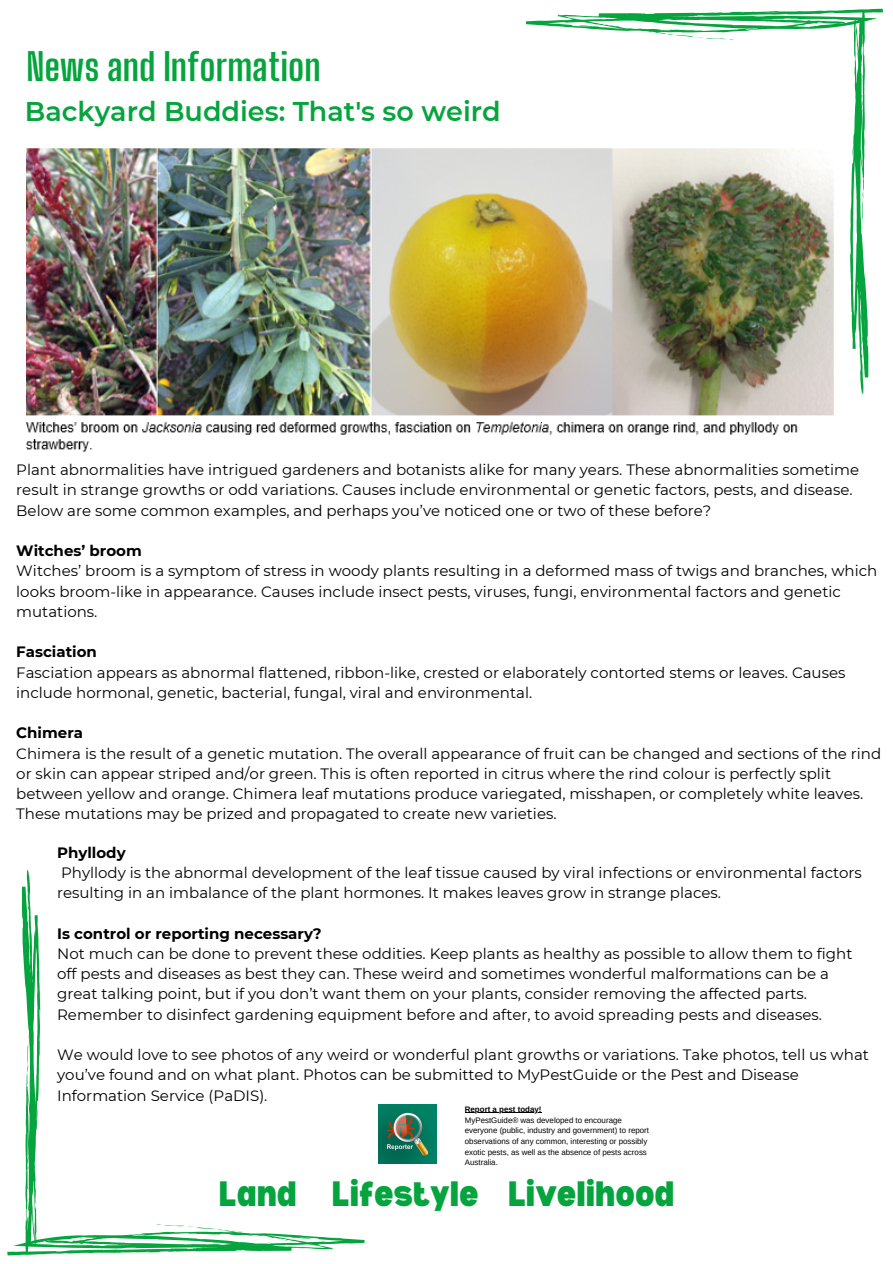
<style>
.page{position:relative;width:893px;height:1264px;background:#fff}
.page>*{position:absolute;margin:0;border:0;box-sizing:border-box;transform-origin:0 0}
.t1{font:700 37.5px "Big Shoulders Display";color:#06a43e}
.t2{font:900 semi-condensed 34.5px "Bernoru";color:#06a43e}
.t3{font:600 27px "Montserrat";color:#06a43e}
.t4{font:15px/20.2px "Montserrat";color:#000}
.t5{font:7.95px/10.6px "Arimo";color:#000}
.t6{font:700 7.95px "Arimo";color:#000}
.s1{font-weight:700}
</style>
<div class="page">
<svg style="left:526px;top:9px;width:357px;height:386px"></svg>
<svg style="left:7px;top:869px;width:357px;height:386px"></svg>
<img style="left:378px;top:1104px;width:59px;height:59px">
<img style="left:27px;top:147px;width:808px;height:305px">
<hr style="left:465px;top:1112px;width:76px;height:1px;background:#000">
<p class="t1" style="left:27px;top:44px;width:296px">News and Information</p>
<h3 class="t3" style="left:25px;top:95px;width:477px">Backyard Buddies: That's so weird</h3>
<h3 class="t4" style="left:16px;top:459px;width:844px">Plant abnormalities have intrigued gardeners and botanists alike for many years. These abnormalities sometime result in strange growths or odd variations. Causes include environmental or genetic factors, pests, and disease.<br>Below are some common examples, and perhaps you’ve noticed one or two of these before?</h3>
<h3 class="t4" style="left:16px;top:540px;width:862px"><span class="s1">Witches’ broom<br></span>Witches’ broom is a symptom of stress in woody plants resulting in a deformed mass of twigs and branches, which looks broom-like in appearance. Causes include insect pests, viruses, fungi, environmental factors and genetic mutations.</h3>
<h3 class="t4" style="left:16px;top:642px;width:830px"><span class="s1">Fasciation<br></span>Fasciation appears as abnormal flattened, ribbon-like, crested or elaborately contorted stems or leaves. Causes include hormonal, genetic, bacterial, fungal, viral and environmental.</h3>
<h3 class="t4" style="left:16px;top:723px;width:866px"><span class="s1">Chimera<br></span>Chimera is the result of a genetic mutation. The overall appearance of fruit can be changed and sections of the rind or skin can appear striped and/or green. This is often reported in citrus where the rind colour is perfectly split between yellow and orange. Chimera leaf mutations produce variegated, misshapen, or completely white leaves.<br>These mutations may be prized and propagated to create new varieties.</h3>
<p class="t4" style="left:57px;top:842px;width:806px"><span class="s1">Phyllody<br></span>Phyllody is the abnormal development of the leaf tissue caused by viral infections or environmental factors resulting in an imbalance of the plant hormones. It makes leaves grow in strange places.</p>
<p class="t4" style="left:57px;top:923px;width:796px"><span class="s1">Is control or reporting necessary?<br></span>Not much can be done to prevent these oddities. Keep plants as healthy as possible to allow them to fight off pests and diseases as best they can. These weird and sometimes wonderful malformations can be a great talking point, but if you don’t want them on your plants, consider removing the affected parts.<br>Remember to disinfect gardening equipment before and after, to avoid spreading pests and diseases.</p>
<p class="t4" style="left:57px;top:1044px;width:813px">We would love to see photos of any weird or wonderful plant growths or variations. Take photos, tell us what you’ve found and on what plant. Photos can be submitted to MyPestGuide or the Pest and Disease<br>Information Service (PaDIS).</p>
<h3 class="t6" style="left:465px;top:1104px;width:78px">Report a pest today!</h3>
<h3 class="t5" style="left:465px;top:1114px;width:186px">MyPestGuide® was developed to encourage everyone (public, industry and government) to report observations of any common, interesting or possibly exotic pests, as well as the absence of pests across Australia.</h3>
<p class="t2" style="left:219px;top:1174px;width:457px">Land Lifestyle Livelihood</p>
</div>
